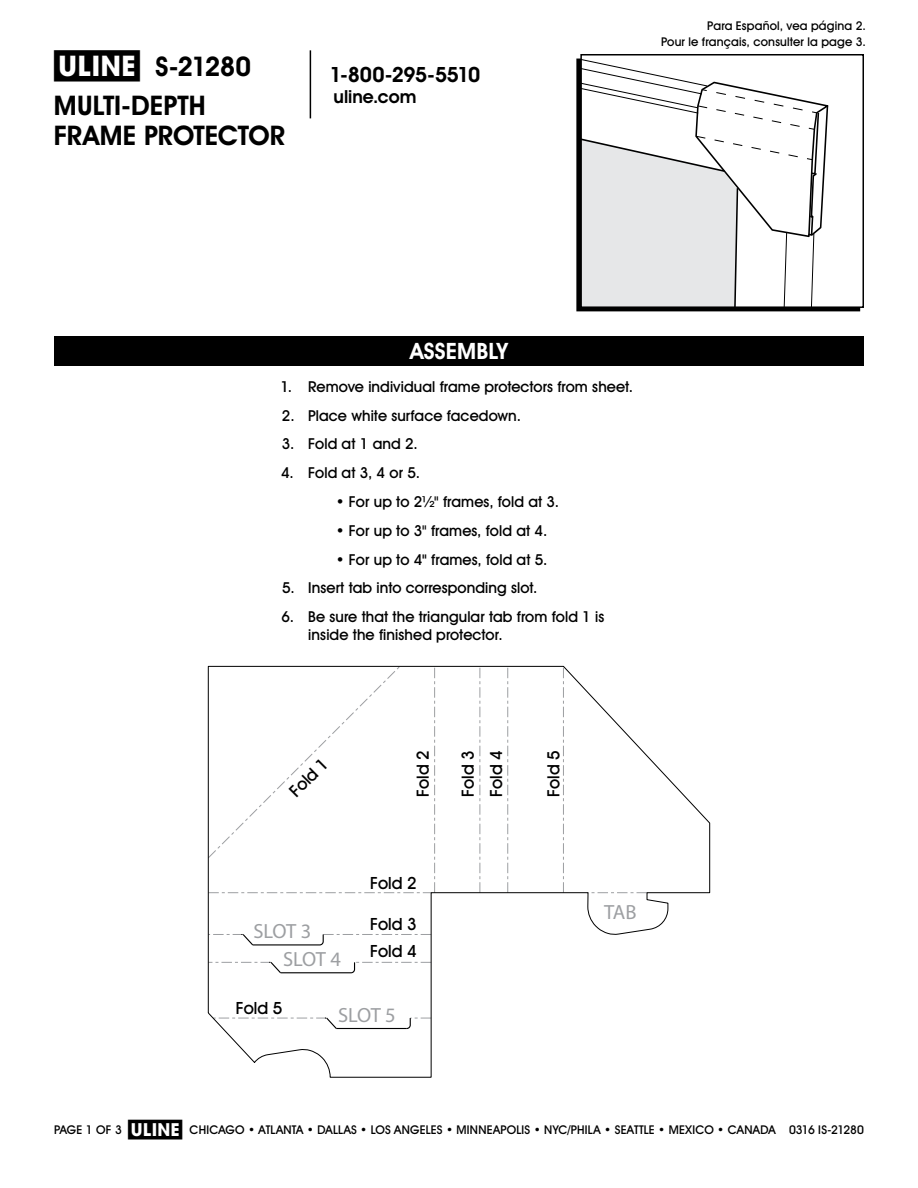
<style>
.page{position:relative;width:918px;height:1188px;background:#fff}
.page>*{position:absolute;margin:0;border:0;box-sizing:border-box;transform-origin:0 0}
.t1{font:700 27px/38.7px "Uline Two Knine";letter-spacing:-.01em;color:#000}
.t2{font:700 22.5px "Uline Two Knine";letter-spacing:.01em;color:#fff}
.t3{font:700 21px "Uline Two Knine";letter-spacing:-.02em;color:#000}
.t4{font:500 20.55px/28px "Uline";letter-spacing:-.025em;color:#9d9fa2}
.t5{font:700 18px "Uline Two Knine";color:#000}
.t6{font:16.8px/27.6px "Uline Two Knine";color:#000}
.t7{font:15px/18px "Uline Two Knine";letter-spacing:.005em;color:#000}
.t8{font:12px/16.8px "Uline Two Knine";letter-spacing:.015em;color:#000;text-align:right}
.t9{font:12px "Uline Two Knine";letter-spacing:-.035em;color:#000}
.s1{font-size:28.5px}
.s2{font-weight:700}
.s3{font-size:18px}
</style>
<div class="page">
<hr style="left:310px;top:50px;width:1px;height:68px;background:#000">
<svg style="left:207px;top:666px;width:503px;height:412px"></svg>
<div style="left:54px;top:336px;width:810px;height:30px;background:#000"></div>
<div style="left:576px;top:59px;width:284px;height:252px;border:2px solid #000"></div>
<div style="left:581px;top:55px;width:282px;height:252px;background:#fff"></div>
<svg style="left:583px;top:59px;width:246px;height:246px"></svg>
<div style="left:580px;top:54px;width:284px;height:254px;border:2px solid #000"></div>
<h1 class="t1" style="left:54px;top:47px;width:199px"><span class="s1">π</span> S-21280<br>MULTI-DEPTH</h1>
<h1 class="t1" style="left:54px;top:116px;width:233px">FRAME PROTECTOR</h1>
<h3 class="t3" style="left:329px;top:62px;width:152px">1-800-295-5510</h3>
<p class="t5" style="left:333px;top:86px;width:84px">uline.com</p>
<p class="t8" style="left:661px;top:17px;width:206px">Para Español, vea página 2.<br>Pour le français, consulter la page 3.</p>
<h2 class="t2" style="left:410px;top:338px;width:99px">ASSEMBLY</h2>
<p class="t7" style="left:280px;top:377px;width:354px">1. Remove individual frame protectors from sheet.</p>
<p class="t7" style="left:282px;top:406px;width:241px">2. Place white surface facedown.</p>
<p class="t7" style="left:282px;top:435px;width:138px">3. Fold at 1 and 2.</p>
<p class="t7" style="left:281px;top:464px;width:140px">4. Fold at 3, 4 or 5.</p>
<p class="t7" style="left:336px;top:493px;width:225px">• For up to 2½" frames, fold at 3.</p>
<p class="t7" style="left:336px;top:521px;width:213px">• For up to 3" frames, fold at 4.</p>
<p class="t7" style="left:336px;top:550px;width:213px">• For up to 4<span class="s2">"</span> frames, fold at 5.</p>
<p class="t7" style="left:282px;top:579px;width:257px">5. Insert tab into corresponding slot.</p>
<p class="t7" style="left:308px;top:608px;width:298px;text-indent:-27px">6. Be sure that the triangular tab from fold 1 is inside the finished protector.</p>
<p class="t6" style="left:282px;top:784px;width:48px;rotate:-45deg">Fold 1</p>
<p class="t6" style="left:454px;top:797px;width:48px;line-height:28.2px;rotate:-90deg">Fold 3<br>Fold 4</p>
<p class="t6" style="left:540px;top:797px;width:48px;rotate:-90deg">Fold 5</p>
<p class="t6" style="left:409px;top:797px;width:48px;rotate:-90deg">Fold 2</p>
<h3 class="t4" style="left:283px;top:917px;width:59px;text-indent:-30px">SLOT 3<br>SLOT 4</h3>
<p class="t6" style="left:370px;top:869px;width:48px">Fold 2</p>
<p class="t6" style="left:370px;top:910px;width:48px">Fold 3<br>Fold 4</p>
<p class="t6" style="left:236px;top:994px;width:48px">Fold 5</p>
<h3 class="t4" style="left:338px;top:1000px;width:59px">SLOT 5</h3>
<h3 class="t4" style="left:604px;top:897px;width:34px">TAB</h3>
<p class="t8" style="left:128px;top:1121px;width:649px"><span class="s3">π</span> CHICAGO • ATLANTA • DALLAS • LOS ANGELES • MINNEAPOLIS • NYC/PHILA • SEATTLE • MEXICO • CANADA</p>
<p class="t8" style="left:54px;top:1121px;width:69px">PAGE 1 OF 3</p>
<p class="t9" style="left:789px;top:1122px;width:76px">0316 IS-21280</p>
</div>
